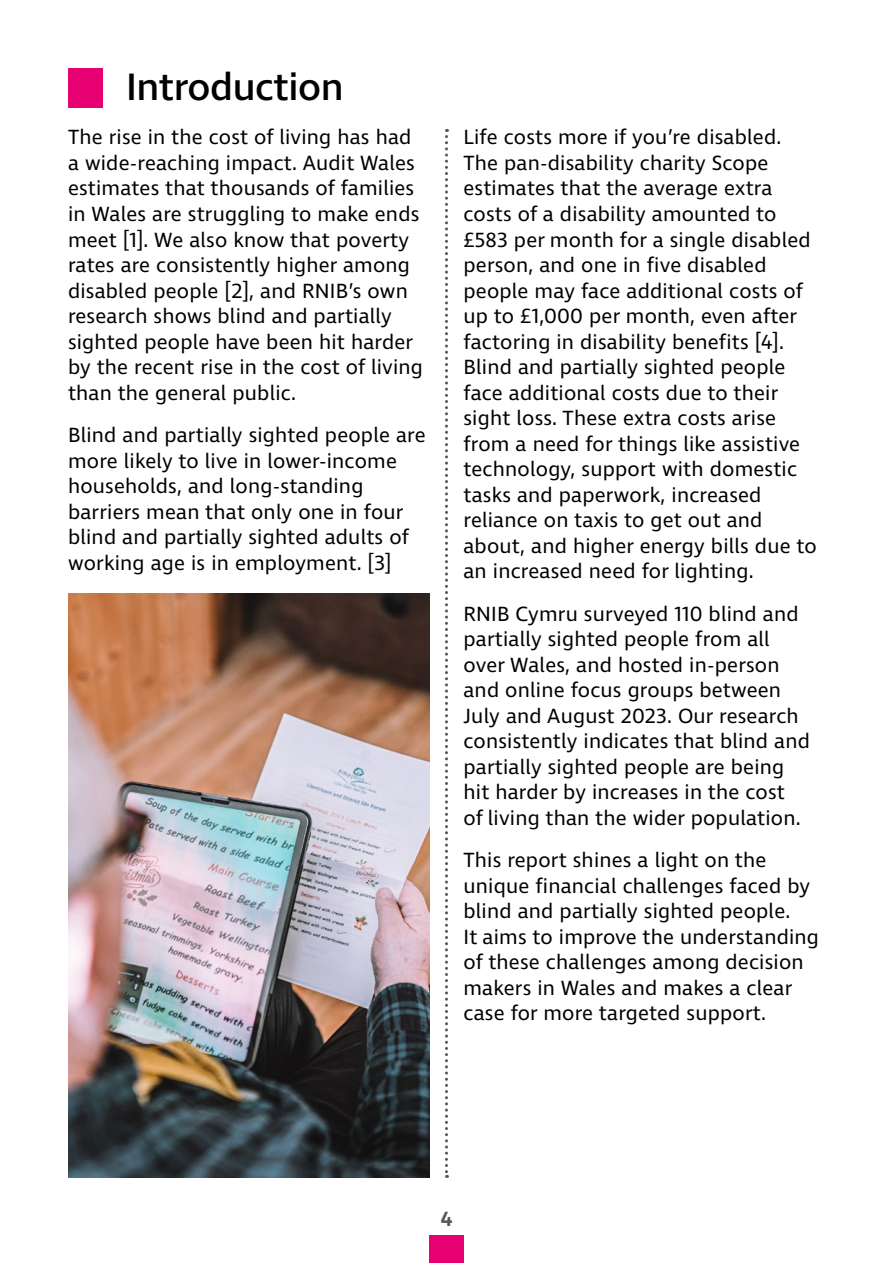
<style>
.page{position:relative;width:893px;height:1263px;background:#fff}
.page>*{position:absolute;margin:0;border:0;box-sizing:border-box;transform-origin:0 0}
.t1{font:500 39px "Ingra";letter-spacing:-.01em;color:#000}
.P___Body_14_17pt{font:21px/25.5px "Ingra";letter-spacing:.01em;color:#000}
.t2{font:600 21px "Ingra";color:#575756}
</style>
<div class="page">
<div style="left:68px;top:68px;width:34px;height:39px;background:#e60071"></div>
<img style="left:68px;top:593px;width:361px;height:585px">
<div style="left:429px;top:1235px;width:35px;height:28px;background:#e60071"></div>
<svg style="left:445px;top:129px;width:3px;height:1049px"></svg>
<h2 class="t1" style="left:126px;top:63px;width:219px">Introduction</h2>
<p class="P___Body_14_17pt" style="left:68px;top:126px;width:356px">The rise in the cost of living has had a wide-reaching impact. Audit Wales estimates that thousands of families in Wales are struggling to make ends meet [1]. We also know that poverty rates are consistently higher among disabled people [2], and RNIB’s own research shows blind and partially sighted people have been hit harder by the recent rise in the cost of living than the general public.</p>
<p class="P___Body_14_17pt" style="left:68px;top:423px;width:359px">Blind and partially sighted people are more likely to live in lower-income households, and long-standing barriers mean that only one in four blind and partially sighted adults of working age is in employment. [3]</p>
<p class="P___Body_14_17pt" style="left:463px;top:126px;width:355px">Life costs more if you’re disabled.<br>The pan-disability charity Scope estimates that the average extra costs of a disability amounted to £583 per month for a single disabled person, and one in five disabled people may face additional costs of up to £1,000 per month, even after factoring in disability benefits [4].<br>Blind and partially sighted people face additional costs due to their sight loss. These extra costs arise from a need for things like assistive technology, support with domestic tasks and paperwork, increased reliance on taxis to get out and about, and higher energy bills due to an increased need for lighting.</p>
<p class="P___Body_14_17pt" style="left:463px;top:602px;width:348px">RNIB Cymru surveyed 110 blind and partially sighted people from all over Wales, and hosted in-person and online focus groups between July and August 2023. Our research consistently indicates that blind and partially sighted people are being hit harder by increases in the cost<br>of living than the wider population.</p>
<p class="P___Body_14_17pt" style="left:463px;top:848px;width:357px">This report shines a light on the unique financial challenges faced by blind and partially sighted people.<br>It aims to improve the understanding of these challenges among decision makers in Wales and makes a clear case for more targeted support.</p>
<p class="t2" style="left:441px;top:1206px;width:13px">4</p>
</div>
